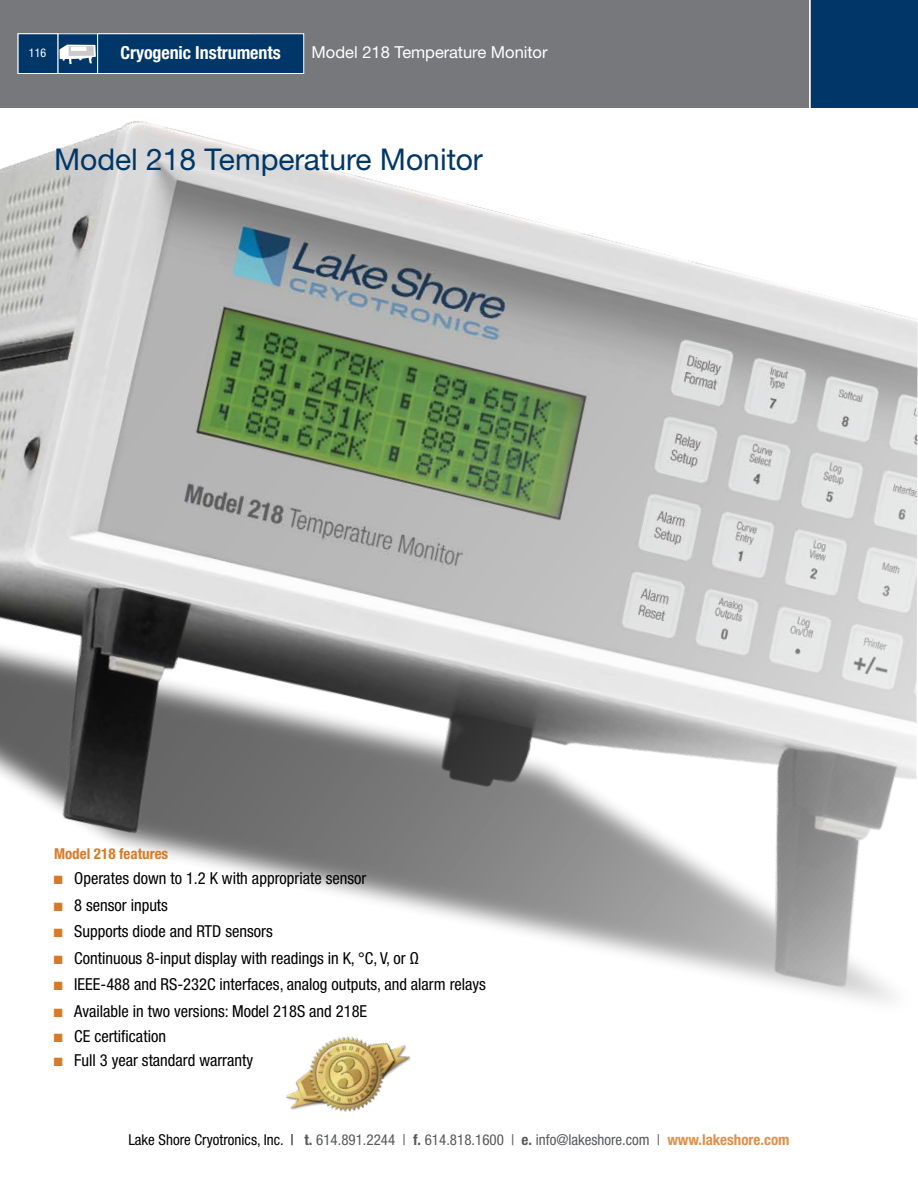
<style>
.page{position:relative;width:918px;height:1188px;background:#fff}
.page>*{position:absolute;margin:0;border:0;box-sizing:border-box;transform-origin:0 0}
.t1{font:30px "Helvetica Neue LTW1 G";color:#003768}
.t2{font:700 condensed 18px "Helvetica Neue LTW1 G";letter-spacing:-.005em;color:#fff}
.t3{font:condensed 16.5px/26.5px "Helvetica Neue LTW1 G";color:#000}
.t4{font:16.5px "Helvetica Neue LTW1 G";color:#fff}
.t5{font:condensed 15px "Helvetica Neue LTW1 G";color:#58595b}
.t6{font:700 condensed 15px "Helvetica Neue LTW1 G";color:#d77a28}
.t7{font:condensed 12px "Helvetica Neue LTW1 G";color:#fff}
.s1{font-family:"Strada Exp";font-stretch:normal;color:#d77a28}
.s2{color:#000}
.s3{font-weight:700}
.s4{font-weight:700;color:#de904a}
</style>
<div class="page">
<img style="left:0;top:121px;width:918px;height:881px">
<img style="left:286px;top:1036px;width:125px;height:76px">
<div style="left:0;top:0;width:918px;height:108px;background:#77787b"></div>
<div style="left:810px;top:0;width:108px;height:108px;background:#003768"></div>
<hr style="left:809px;top:0;width:2px;height:116px;background:#fff">
<div style="left:97px;top:33px;width:207px;height:41px;background:#003768;border:1px solid #fff"></div>
<svg style="left:59px;top:35px;width:37px;height:37px"></svg>
<div style="left:69px;top:46px;width:25px;height:10px;background:#c9c9c9"></div>
<hr style="left:71px;top:47px;width:16px;height:4px;background:#fff">
<div style="left:57px;top:33px;width:41px;height:41px;border:1px solid #fff"></div>
<div style="left:18px;top:33px;width:40px;height:41px;background:#003768;border:1px solid #fff"></div>
<p class="t7" style="left:29px;top:46px;width:19px">1166</p>
<p class="t2" style="left:120px;top:42px;width:162px">Cryogenic Instruments</p>
<p class="t4" style="left:130px;top:42px;width:89px">Introduction</p>
<p class="t4" style="left:312px;top:42px;width:237px">Model 218 Temperature Monitor</p>
<h1 class="t1" style="left:54px;top:141px;width:430px">Model 218 Temperature Monitor</h1>
<p class="t6" style="left:54px;top:845px;width:116px">Model 218 features</p>
<p class="t3" style="left:54px;top:865px;width:434px"><span class="s1">D</span> Operates down to 1.2 K with appropriate sensor<br><span class="s1">D</span> 8 sensor inputs<br><span class="s1">D</span> Supports diode and RTD sensors<br><span class="s1">D</span> Continuous 8-input display with readings in K, °C, V, or Ω<br><span class="s1">D</span> IEEE-488 and RS-232C interfaces, analog outputs, and alarm relays <span class="s1">D</span> Available in two versions: Model 218S and 218E</p>
<p class="t3" style="left:54px;top:1024px;width:201px;line-height:24.8px"><span class="s1">D</span> CE certification<br><span class="s1">D</span> Full 3 year standard warranty</p>
<p class="t5" style="left:128px;top:1131px;width:663px"><span class="s2">Lake Shore Cryotronics, Inc. |</span> <span class="s3">t.</span> 614.891.2244 | <span class="s3">f.</span> 614.818.1600 | <span class="s3">e.</span> info@lakeshore.com | <span class="s4">www.lakeshore.com</span></p>
</div>
